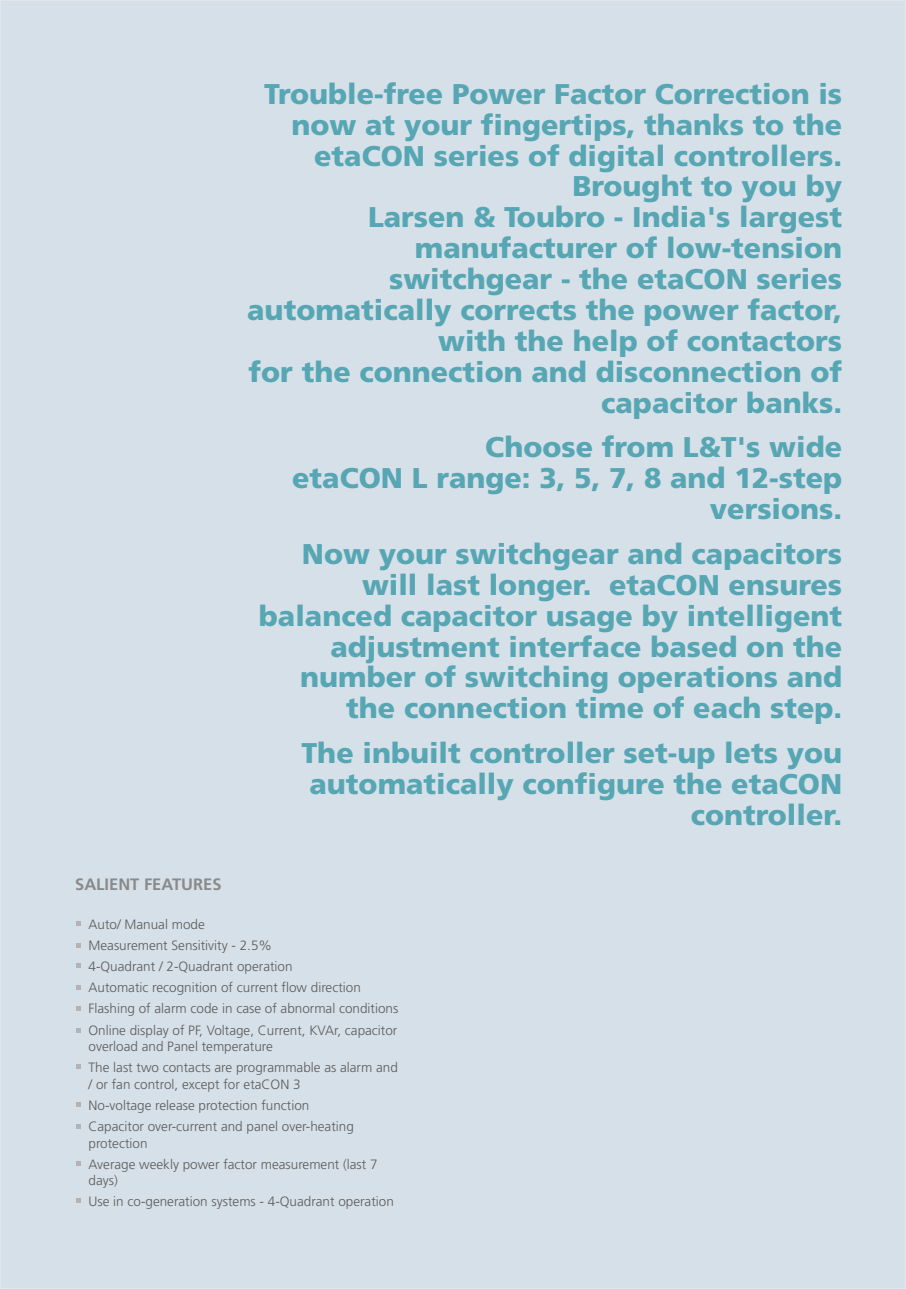
<style>
.page{position:relative;width:906px;height:1289px;background:#fff}
.page>*{position:absolute;margin:0;border:0;box-sizing:border-box;transform-origin:0 0}
.t1{font:700 28.5px/30.9px "Frutiger LT Pro";color:#57a6b3;text-align:right}
.t2{font:700 16.5px "Frutiger LT Pro";color:#8a8a8a}
.t3{font:300 13.5px/21.1px "Frutiger LT Pro";color:#5c5c5c}
</style>
<div class="page">
<div style="left:0;top:0;width:906px;height:1288px;background:#d6e0e8"></div>
<svg style="left:77px;top:921px;width:4px;height:5px"></svg>
<svg style="left:77px;top:943px;width:4px;height:4px"></svg>
<svg style="left:77px;top:963px;width:4px;height:4px"></svg>
<svg style="left:77px;top:984px;width:4px;height:5px"></svg>
<svg style="left:77px;top:1006px;width:4px;height:4px"></svg>
<svg style="left:77px;top:1027px;width:4px;height:5px"></svg>
<svg style="left:77px;top:1063px;width:4px;height:5px"></svg>
<svg style="left:77px;top:1102px;width:4px;height:4px"></svg>
<svg style="left:77px;top:1123px;width:4px;height:5px"></svg>
<svg style="left:77px;top:1161px;width:4px;height:5px"></svg>
<svg style="left:77px;top:1197px;width:4px;height:5px"></svg>
<p class="t2" style="left:75px;top:877px;width:148px">SALIENT FEATURES</p>
<p class="t1" style="left:247px;top:81px;width:596px">Trouble-free Power Factor Correction is now at your fingertips, thanks to the etaCON series of digital controllers.<br>Brought to you by<br>Larsen &amp; Toubro - India's largest manufacturer of low-tension switchgear - the etaCON series automatically corrects the power factor, with the help of contactors<br>for the connection and disconnection of capacitor banks.</p>
<p class="t1" style="left:292px;top:435px;width:551px">Choose from L&amp;T's wide<br>etaCON L range: 3, 5, 7, 8 and 12-step versions.</p>
<p class="t1" style="left:259px;top:541px;width:585px">Now your switchgear and capacitors will last longer. etaCON ensures balanced capacitor usage by intelligent adjustment interface based on the number of switching operations and the connection time of each step.</p>
<p class="t1" style="left:301px;top:740px;width:542px">The inbuilt controller set-up lets you automatically configure the etaCON controller.</p>
<p class="t3" style="left:88px;top:914px;width:311px">Auto/ Manual mode<br>Measurement Sensitivity - 2.5%<br>4-Quadrant / 2-Quadrant operation<br>Automatic recognition of current flow direction Flashing of alarm code in case of abnormal conditions Online display of PF, Voltage, Current, KVAr, capacitor</p>
<p class="t3" style="left:88px;top:1037px;width:311px">overload and Panel temperature<br>The last two contacts are programmable as alarm and</p>
<p class="t3" style="left:88px;top:1074px;width:267px">/ or fan control, except for etaCON 3<br>No-voltage release protection function<br>Capacitor over-current and panel over-heating</p>
<p class="t3" style="left:88px;top:1133px;width:291px">protection<br>Average weekly power factor measurement (last 7</p>
<p class="t3" style="left:88px;top:1171px;width:307px">days)<br>Use in co-generation systems - 4-Quadrant operation</p>
</div>
